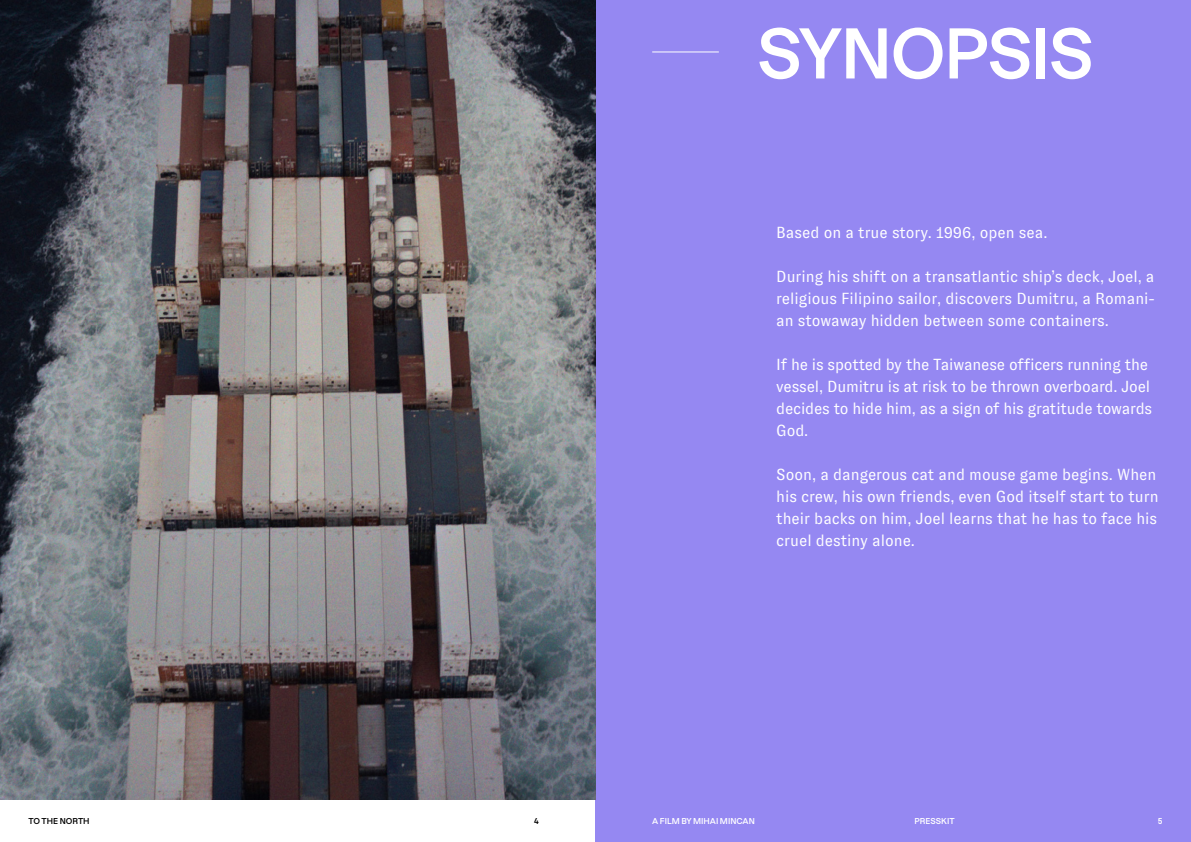
<style>
.page{position:relative;width:1191px;height:842px;background:#fff}
.page>*{position:absolute;margin:0;border:0;box-sizing:border-box;transform-origin:0 0}
.t1{font:600 67px "Dazzed";letter-spacing:-.025em;color:#fff}
.t2{font:16px/22px "GT Zirkon";color:#fff}
.t3{font:600 8px "Dazzed";color:#fff}
.t4{font:600 8px "Dazzed";color:#000}
</style>
<div class="page">
<div style="left:595px;top:0;width:596px;height:842px;background:#9588f2"></div>
<img style="left:0;top:0;width:595px;height:799px">
<hr style="left:652px;top:51px;width:67px;height:1px;background:#fff">
<h1 class="t1" style="left:757px;top:-1px;width:338px">SYNOPSIS</h1>
<p class="t2" style="left:776px;top:221px;width:273px">Based on a true story. 1996, open sea.</p>
<p class="t2" style="left:776px;top:265px;width:380px;text-align:justify">During his shift on a transatlantic ship’s deck, Joel, a religious Filipino sailor, discovers Dumitru, a Romani&shy;an stowaway hidden between some containers.</p>
<p class="t2" style="left:776px;top:353px;width:377px">If he is spotted by the Taiwanese officers running the vessel, Dumitru is at risk to be thrown overboard. Joel decides to hide him, as a sign of his gratitude towards God.</p>
<p class="t2" style="left:776px;top:463px;width:384px">Soon, a dangerous cat and mouse game begins. When his crew, his own friends, even God itself start to turn their backs on him, Joel learns that he has to face his cruel destiny alone.</p>
<p class="t4" style="left:28px;top:814px;width:63px">TO THE NORTH</p>
<p class="t4" style="left:534px;top:814px;width:6px">4</p>
<p class="t3" style="left:652px;top:814px;width:104px">A FILM BY MIHAI MINCAN</p>
<p class="t3" style="left:914px;top:814px;width:42px">PRESSKIT</p>
<p class="t3" style="left:1158px;top:814px;width:6px">5</p>
</div>
